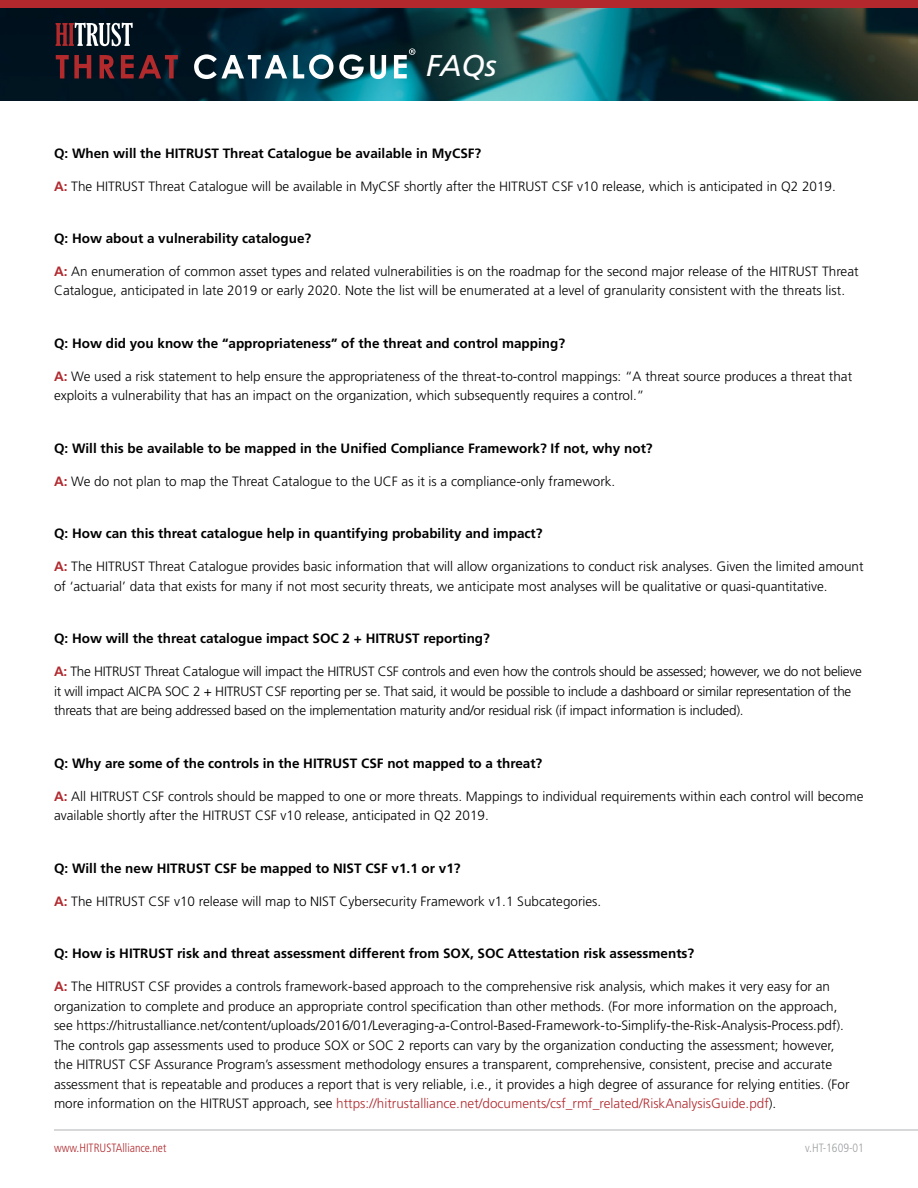
<style>
.page{position:relative;width:918px;height:1188px;background:#fff}
.page>*{position:absolute;margin:0;border:0;box-sizing:border-box;transform-origin:0 0}
.t1{font:italic 30px "Frutiger";color:#fff}
.t2{font:300 13.5px/19.5px "Frutiger";color:#000}
.t3{font:700 13.5px "Frutiger";color:#000}
.t4{font:300 13.5px/19.5px "Frutiger";letter-spacing:-.02em;color:#000}
.t5{font:300 condensed 12px "Frutiger";color:#b02a2f}
.t6{font:300 condensed 12px "Frutiger";color:#9d9fa2}
.s1{font-weight:700;color:#b02a2f}
.s2{color:#b02a2f}
</style>
<div class="page">
<hr style="left:54px;top:1129px;width:864px;height:2px;background:#d6d8d9">
<img style="left:0;top:8px;width:918px;height:92px">
<svg style="left:56px;top:23px;width:77px;height:23px"></svg>
<svg style="left:56px;top:55px;width:35px;height:23px"></svg>
<svg style="left:100px;top:55px;width:15px;height:23px"></svg>
<svg style="left:121px;top:55px;width:57px;height:23px"></svg>
<svg style="left:194px;top:54px;width:93px;height:25px"></svg>
<svg style="left:293px;top:54px;width:40px;height:25px"></svg>
<svg style="left:339px;top:54px;width:25px;height:25px"></svg>
<svg style="left:370px;top:55px;width:16px;height:24px"></svg>
<svg style="left:394px;top:48px;width:21px;height:30px"></svg>
<div style="left:0;top:0;width:918px;height:8px;background:#b3282d"></div>
<h1 class="t1" style="left:426px;top:48px;width:72px">FAQs</h1>
<p class="t3" style="left:54px;top:145px;width:429px">Q: When will the HITRUST Threat Catalogue be available in MyCSF?</p>
<p class="t2" style="left:54px;top:176px;width:783px"><span class="s1">A:</span> The HITRUST Threat Catalogue will be available in MyCSF shortly after the HITRUST CSF v10 release, which is anticipated in Q2 2019.</p>
<p class="t3" style="left:54px;top:230px;width:259px">Q: How about a vulnerability catalogue?</p>
<p class="t2" style="left:54px;top:262px;width:806px"><span class="s1">A:</span> An enumeration of common asset types and related vulnerabilities is on the roadmap for the second major release of the HITRUST Threat<br>Catalogue, anticipated in late 2019 or early 2020. Note the list will be enumerated at a level of granularity consistent with the threats list.</p>
<p class="t3" style="left:54px;top:335px;width:513px">Q: How did you know the “appropriateness” of the threat and control mapping?</p>
<p class="t2" style="left:54px;top:367px;width:800px"><span class="s1">A:</span> We used a risk statement to help ensure the appropriateness of the threat-to-control mappings: “A threat source produces a threat that exploits a vulnerability that has an impact on the organization, which subsequently requires a control.”</p>
<p class="t3" style="left:54px;top:440px;width:600px">Q: Will this be available to be mapped in the Unified Compliance Framework? If not, why not?</p>
<p class="t2" style="left:54px;top:472px;width:563px"><span class="s1">A:</span> We do not plan to map the Threat Catalogue to the UCF as it is a compliance-only framework.</p>
<p class="t3" style="left:54px;top:526px;width:490px">Q: How can this threat catalogue help in quantifying probability and impact?</p>
<p class="t2" style="left:54px;top:557px;width:811px"><span class="s1">A:</span> The HITRUST Threat Catalogue provides basic information that will allow organizations to conduct risk analyses. Given the limited amount of ‘actuarial’ data that exists for many if not most security threats, we anticipate most analyses will be qualitative or quasi-quantitative.</p>
<p class="t3" style="left:54px;top:631px;width:437px">Q: How will the threat catalogue impact SOC 2 + HITRUST reporting?</p>
<p class="t4" style="left:54px;top:662px;width:809px"><span class="s1">A:</span> The HITRUST Threat Catalogue will impact the HITRUST CSF controls and even how the controls should be assessed; however, we do not believe it will impact AICPA SOC 2 + HITRUST CSF reporting per se. That said, it would be possible to include a dashboard or similar representation of the threats that are being addressed based on the implementation maturity and/or residual risk (if impact information is included).</p>
<p class="t3" style="left:54px;top:755px;width:490px">Q: Why are some of the controls in the HITRUST CSF not mapped to a threat?</p>
<p class="t2" style="left:54px;top:786px;width:811px"><span class="s1">A:</span> All HITRUST CSF controls should be mapped to one or more threats. Mappings to individual requirements within each control will become available shortly after the HITRUST CSF v10 release, anticipated in Q2 2019.</p>
<p class="t3" style="left:54px;top:860px;width:408px">Q: Will the new HITRUST CSF be mapped to NIST CSF v1.1 or v1?</p>
<p class="t2" style="left:54px;top:891px;width:549px"><span class="s1">A:</span> The HITRUST CSF v10 release will map to NIST Cybersecurity Framework v1.1 Subcategories.</p>
<p class="t3" style="left:54px;top:946px;width:642px">Q: How is HITRUST risk and threat assessment different from SOX, SOC Attestation risk assessments?</p>
<p class="t2" style="left:54px;top:977px;width:797px"><span class="s1">A:</span> The HITRUST CSF provides a controls framework-based approach to the comprehensive risk analysis, which makes it very easy for an organization to complete and produce an appropriate control specification than other methods. (For more information on the approach, see https://hitrustalliance.net/content/uploads/2016/01/Leveraging-a-Control-Based-Framework-to-Simplify-the-Risk-Analysis-Process.pdf).<br>The controls gap assessments used to produce SOX or SOC 2 reports can vary by the organization conducting the assessment; however, the HITRUST CSF Assurance Program’s assessment methodology ensures a transparent, comprehensive, consistent, precise and accurate assessment that is repeatable and produces a report that is very reliable, i.e., it provides a high degree of assurance for relying entities. (For more information on the HITRUST approach, see <span class="s2">https://hitrustalliance.net/documents/csf_rmf_related/RiskAnalysisGuide.pdf</span>).</p>
<p class="t5" style="left:54px;top:1141px;width:114px">www.HITRUSTAlliance.net</p>
<p class="t6" style="left:805px;top:1141px;width:60px">v.HT-1609-01</p>
</div>
